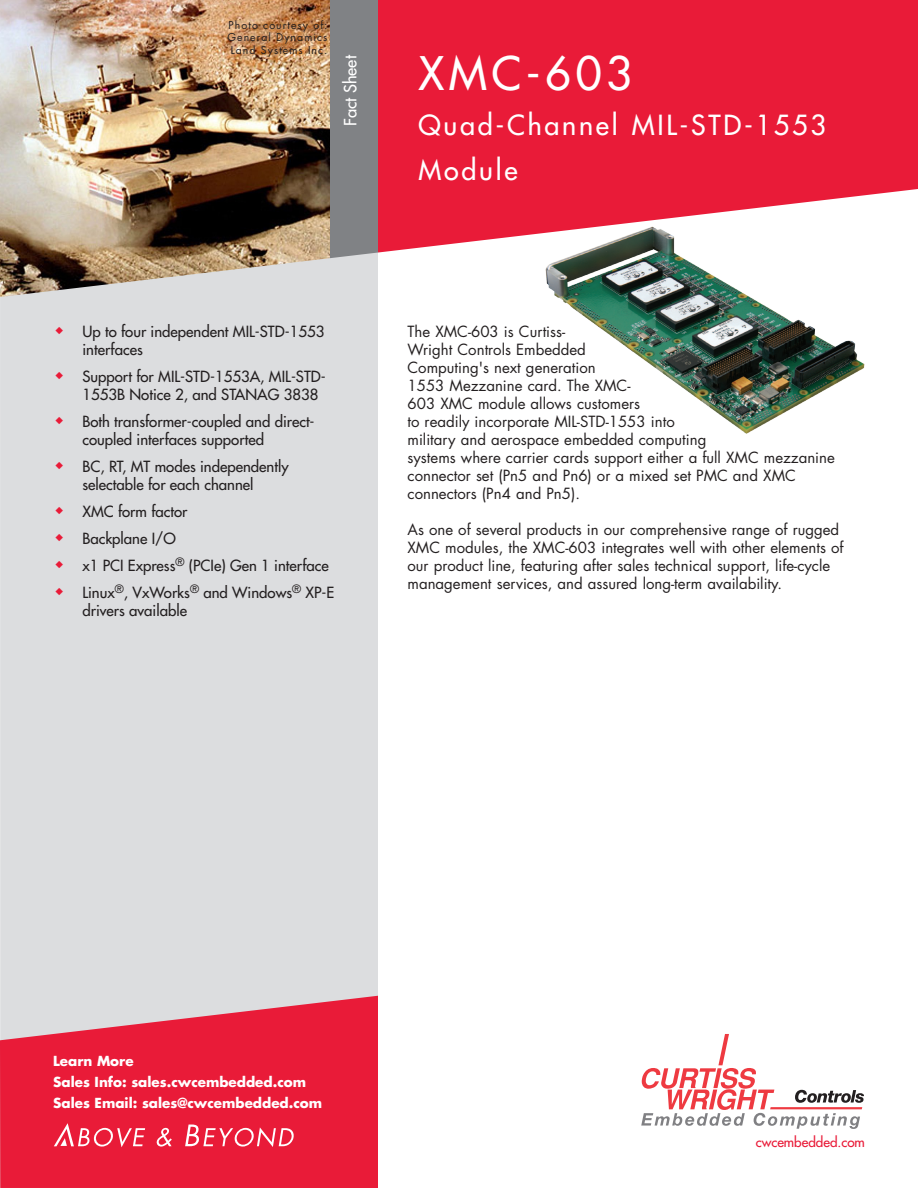
<style>
.page{position:relative;width:918px;height:1188px;background:#fff}
.page>*{position:absolute;margin:0;border:0;box-sizing:border-box;transform-origin:0 0}
.Doc_Title{font:500 45px "Futura Std";letter-spacing:.1em;color:#fff}
.Doc_Sub-Title{font:500 27px/45px "Futura Std";letter-spacing:.1em;color:#fff}
.t1{font:500 16.5px "Futura Std";color:#fff}
._1st_Paragraph_Body{font:15px/18px "Futura Std";color:#231f20}
.Bullet{font:500 15px/18px "Futura Std";color:#231f20}
._2nd___Subsequent_Pa{font:15px/18px "Futura Std";color:#231f20}
.t2{font:700 13.5px "Futura Std";color:#fff}
.t3{font:500 13.5px "Futura Std";color:#e91b38}
.t4{font:10.5px "Futura Std";letter-spacing:.1em;color:#231f20}
</style>
<div class="page">
<div style="left:0;top:0;width:378px;height:1188px;background:#dcdddf"></div>
<div style="left:378px;top:0;width:540px;height:253px;background:#e91b38"></div>
<svg style="left:0;top:996px;width:378px;height:192px;background:#e7334c"></svg>
<svg style="left:641px;top:1034px;width:223px;height:95px"></svg>
<svg style="left:54px;top:1123px;width:91px;height:24px;background:#ed4c63"></svg>
<svg style="left:156px;top:1128px;width:16px;height:19px"></svg>
<svg style="left:185px;top:1125px;width:109px;height:22px;background:#ee5167"></svg>
<div style="left:330px;top:0;width:48px;height:258px;background:#808285"></div>
<img style="left:0;top:0;width:330px;height:297px">
<img style="left:542px;top:221px;width:328px;height:213px">
<p class="t4" style="left:229px;top:18px;width:100px">Photo courtesy of:</p>
<p class="t4" style="left:228px;top:31px;width:101px">General Dynamics</p>
<p class="t4" style="left:231px;top:43px;width:98px">Land Systems Inc.</p>
<p class="t1" style="left:340px;top:126px;width:72px;rotate:-90deg">Fact Sheet</p>
<p class="Doc_Title" style="left:418px;top:45px;width:215px">XMC-603</p>
<p class="Doc_Sub-Title" style="left:418px;top:103px;width:409px">Quad-Channel MIL-STD-1553<br>Module</p>
<p class="Bullet" style="left:82px;top:322px;width:244px">Up to four independent MIL-STD-1553 interfaces</p>
<p class="Bullet" style="left:82px;top:367px;width:245px">Support for MIL-STD-1553A, MIL-STD-<br>1553B Notice 2, and STANAG 3838</p>
<p class="Bullet" style="left:82px;top:412px;width:234px">Both transformer-coupled and direct&shy;coupled interfaces supported</p>
<p class="Bullet" style="left:82px;top:457px;width:208px">BC, RT, MT modes independently selectable for each channel</p>
<p class="Bullet" style="left:82px;top:502px;width:107px">XMC form factor</p>
<p class="Bullet" style="left:82px;top:529px;width:95px">Backplane I/O</p>
<p class="Bullet" style="left:82px;top:556px;width:248px">x1 PCI Express<sup>®</sup> (PCIe) Gen 1 interface</p>
<p class="Bullet" style="left:82px;top:583px;width:253px">Linux<sup>®</sup>, VxWorks<sup>®</sup> and Windows<sup>®</sup> XP-E drivers available</p>
<p class="_1st_Paragraph_Body" style="left:408px;top:322px;width:429px">The XMC-603 is Curtiss-<br>Wright Controls Embedded<br>Computing's next generation<br>1553 Mezzanine card. The XMC-<br>603 XMC module allows customers<br>to readily incorporate MIL-STD-1553 into<br>military and aerospace embedded computing<br>systems where carrier cards support either a full XMC mezzanine connector set (Pn5 and Pn6) or a mixed set PMC and XMC connectors (Pn4 and Pn5).</p>
<p class="_2nd___Subsequent_Pa" style="left:408px;top:520px;width:438px">As one of several products in our comprehensive range of rugged XMC modules, the XMC-603 integrates well with other elements of our product line, featuring after sales technical support, life-cycle management services, and assured long-term availability.</p>
<p class="t2" style="left:53px;top:1052px;width:82px">Learn More</p>
<p class="t2" style="left:53px;top:1073px;width:254px">Sales Info: sales.cwcembedded.com</p>
<p class="t2" style="left:53px;top:1094px;width:270px">Sales Email: sales@cwcembedded.com</p>
<p class="t3" style="left:756px;top:1134px;width:111px">cwcembedded.com</p>
</div>
